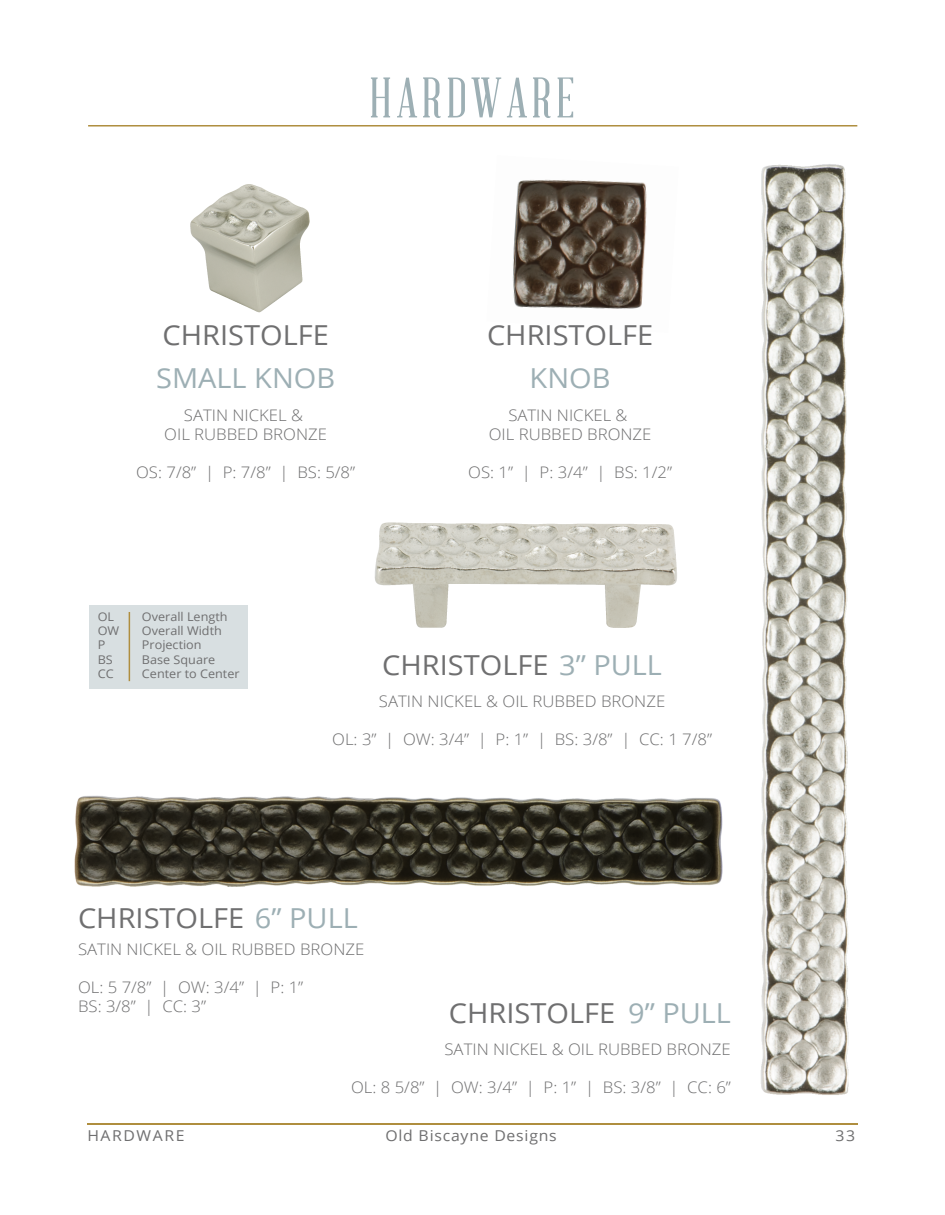
<style>
.page{position:relative;width:945px;height:1215px;background:#fff}
.page>*{position:absolute;margin:0;border:0;box-sizing:border-box;transform-origin:0 0}
.t1{font:55.95px "Abraham Lincoln";letter-spacing:.075em;color:#9dafb4}
.t2{font:27.6px "Open Sans";color:#6f6f70;scale:1.05 1}
.t3{font:27.6px "Open Sans";color:#9dafb4;scale:1.05 1}
.t4{font:300 15.9px/19px "Open Sans";color:#6f6f70;text-align:center;scale:1.05 1}
.t5{font:15px "Open Sans";letter-spacing:.05em;color:#6f6f70;scale:1.05 1}
.t6{font:15px "Open Sans";letter-spacing:.1em;color:#6f6f70;scale:1.05 1}
.t7{font:12px/14.4px "Open Sans";color:#6f6f70;scale:1.05 1}
.s1{color:#9dafb4}
</style>
<div class="page">
<img style="left:761px;top:164px;width:88px;height:931px">
<img style="left:74px;top:796px;width:648px;height:91px">
<img style="left:374px;top:522px;width:303px;height:106px">
<img style="left:513px;top:179px;width:134px;height:130px">
<img style="left:190px;top:184px;width:120px;height:129px">
<div style="left:89px;top:605px;width:159px;height:84px;background:#d8dfe1"></div>
<hr style="left:129px;top:612px;width:1px;height:69px;background:#af8e3f">
<hr style="left:87px;top:1124px;width:771px;height:1px;background:#af8e3f">
<hr style="left:88px;top:125px;width:769px;height:2px;background:#af8e3f">
<h1 class="t1" style="left:369px;top:69px;width:207px">HARDWARE</h1>
<h2 class="t2" style="left:163px;top:316px;width:160px">CHRISTOLFE</h2>
<h2 class="t3" style="left:156px;top:360px;width:172px">SMALL KNOB</h2>
<p class="t4" style="left:164px;top:405px;width:156px">SATIN NICKEL &amp;<br>OIL RUBBED BRONZE</p>
<p class="t4" style="left:136px;top:462px;width:210px">OS: 7/8” | P: 7/8” | BS: 5/8”</p>
<h2 class="t2" style="left:487px;top:316px;width:160px">CHRISTOLFE</h2>
<h2 class="t3" style="left:530px;top:360px;width:79px">KNOB</h2>
<p class="t4" style="left:489px;top:405px;width:156px">SATIN NICKEL &amp;<br>OIL RUBBED BRONZE</p>
<p class="t4" style="left:468px;top:462px;width:196px">OS: 1” | P: 3/4” | BS: 1/2”</p>
<p class="t7" style="left:98px;top:609px;width:22px">OL<br>OW<br>P<br>BS<br>CC</p>
<p class="t7" style="left:142px;top:609px;width:95px">Overall Length<br>Overall Width<br>Projection<br>Base Square<br>Center to Center</p>
<h2 class="t2" style="left:382px;top:646px;width:268px">CHRISTOLFE <span class="s1">3” PULL</span></h2>
<p class="t4" style="left:379px;top:692px;width:274px">SATIN NICKEL &amp; OIL RUBBED BRONZE</p>
<p class="t4" style="left:332px;top:730px;width:363px">OL: 3” | OW: 3/4” | P: 1” | BS: 3/8” | CC: 1 7/8”</p>
<h2 class="t2" style="left:78px;top:899px;width:268px">CHRISTOLFE <span class="s1">6” PULL</span></h2>
<p class="t4" style="left:78px;top:939px;width:274px">SATIN NICKEL &amp; OIL RUBBED BRONZE</p>
<p class="t4" style="left:78px;top:978px;width:216px;text-align:left">OL: 5 7/8” | OW: 3/4” | P: 1”<br>BS: 3/8” | CC: 3”</p>
<h2 class="t2" style="left:449px;top:994px;width:270px">CHRISTOLFE <span class="s1">9” PULL</span></h2>
<p class="t4" style="left:445px;top:1039px;width:274px">SATIN NICKEL &amp; OIL RUBBED BRONZE</p>
<p class="t4" style="left:351px;top:1078px;width:363px">OL: 8 5/8” | OW: 3/4” | P: 1” | BS: 3/8” | CC: 6”</p>
<p class="t6" style="left:87px;top:1125px;width:94px">HARDWARE</p>
<p class="t5" style="left:385px;top:1125px;width:165px">Old Biscayne Designs</p>
<p class="t5" style="left:836px;top:1125px;width:20px">33</p>
</div>
